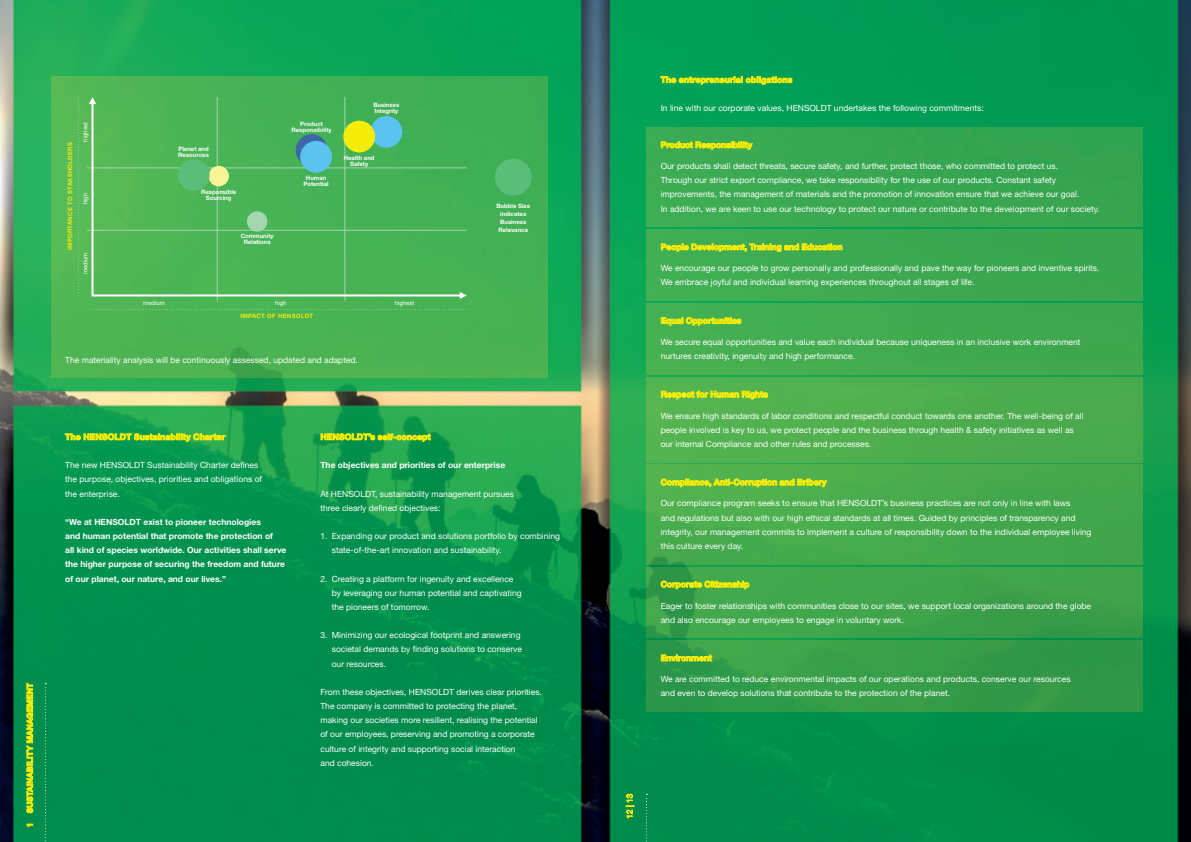
<style>
.page{position:relative;width:1191px;height:842px;background:#fff}
.page>*{position:absolute;margin:0;border:0;box-sizing:border-box;transform-origin:0 0}
.t1{font:8.5px/14.2px "Helvetica Neue LT Std";color:#fff}
.t2{font:700 8.5px/14.2px "Helvetica Neue LT Std";color:#fff}
.t3{font:700 8.5px "Helvetica Neue LT Std";color:#f5ec09}
.t4{font:700 8.5px "Helvetica Neue LT Std";letter-spacing:.02em;color:#f5ec09}
.t5{font:700 8px "Helvetica Neue LT Std";letter-spacing:.02em;color:#f5ec09}
.t6{font:700 6px/6px "Helvetica Neue LT Std";color:#fff;text-align:center}
.t7{font:700 6px "Helvetica Neue LT Std";letter-spacing:.05em;color:#f5ec09}
.t8{font:6px "Helvetica Neue LT Std";color:#fff}
</style>
<div class="page">
<img style="left:0;top:0;width:1191px;height:842px">
<svg style="left:45px;top:683px;width:1px;height:159px"></svg>
<svg style="left:646px;top:794px;width:1px;height:48px"></svg>
<img style="left:51px;top:77px;width:496px;height:300px">
<svg style="left:65px;top:433px;width:160px;height:8px"></svg>
<svg style="left:321px;top:433px;width:110px;height:8px"></svg>
<hr style="left:217px;top:97px;width:1px;height:204px;background:#a5d6ae">
<hr style="left:345px;top:97px;width:1px;height:204px;background:#a5d6ae">
<svg style="left:93px;top:309px;width:374px;height:1px"></svg>
<hr style="left:87px;top:230px;width:380px;height:1px;background:#a5d6ae">
<hr style="left:87px;top:168px;width:380px;height:1px;background:#a5d6ae">
<svg style="left:78px;top:97px;width:1px;height:199px"></svg>
<svg style="left:90px;top:98px;width:376px;height:199px;background:#4db458"></svg>
<svg style="left:89px;top:97px;width:7px;height:7px"></svg>
<svg style="left:460px;top:292px;width:7px;height:7px"></svg>
<div style="left:208px;top:166px;width:21px;height:20px;background:#faf499;border-radius:50%"></div>
<div style="left:178px;top:159px;width:31px;height:32px;background:#5bbd7a;border-radius:50%"></div>
<div style="left:247px;top:211px;width:20px;height:21px;background:#a5d6ae;border-radius:50%"></div>
<div style="left:296px;top:134px;width:31px;height:32px;background:#3d67a8;border-radius:50%"></div>
<div style="left:300px;top:141px;width:32px;height:32px;background:#5bc3ef;border-radius:50%"></div>
<div style="left:370px;top:116px;width:32px;height:32px;background:#5bc3ef;border-radius:50%"></div>
<div style="left:343px;top:121px;width:32px;height:31px;background:#f5ec09;border-radius:50%"></div>
<div style="left:646px;top:128px;width:496px;height:99px;background:#39a751"></div>
<div style="left:646px;top:230px;width:496px;height:70px;background:#3ca851"></div>
<div style="left:646px;top:303px;width:496px;height:71px;background:#41ab50"></div>
<div style="left:646px;top:377px;width:496px;height:85px;background:#4dae4e"></div>
<img style="left:646px;top:465px;width:496px;height:99px">
<img style="left:646px;top:567px;width:496px;height:71px">
<img style="left:646px;top:641px;width:496px;height:70px">
<svg style="left:661px;top:142px;width:91px;height:10px"></svg>
<svg style="left:661px;top:244px;width:181px;height:8px"></svg>
<svg style="left:661px;top:317px;width:80px;height:8px"></svg>
<svg style="left:661px;top:391px;width:106px;height:10px"></svg>
<svg style="left:661px;top:479px;width:165px;height:8px"></svg>
<svg style="left:661px;top:581px;width:88px;height:8px"></svg>
<svg style="left:661px;top:655px;width:51px;height:6px"></svg>
<svg style="left:660px;top:76px;width:132px;height:8px"></svg>
<svg style="left:27px;top:824px;width:6px;height:3px"></svg>
<svg style="left:27px;top:683px;width:6px;height:130px"></svg>
<div style="left:495px;top:159px;width:36px;height:37px;background:#5bbd7a;border-radius:50%"></div>
<svg style="left:626px;top:794px;width:8px;height:24px"></svg>
<p class="t5" style="left:25px;top:827px;width:146px;rotate:-90deg">1 SUSTAINABILITY MANAGEMENT</p>
<p class="t7" style="left:66px;top:250px;width:110px;rotate:-90deg">IMPORTANCE TO STAKEHOLDERS</p>
<p class="t8" style="left:82px;top:142px;width:21px;rotate:-90deg">highest</p>
<p class="t8" style="left:82px;top:204px;width:13px;rotate:-90deg">high</p>
<p class="t8" style="left:82px;top:274px;width:23px;rotate:-90deg">medium</p>
<p class="t6" style="left:178px;top:145px;width:32px;text-align:left">Planet and<br>Resources</p>
<p class="t6" style="left:201px;top:188px;width:37px">Responsible<br>Sourcing</p>
<p class="t6" style="left:241px;top:233px;width:34px">Community<br>Relations</p>
<p class="t6" style="left:291px;top:120px;width:42px">Product<br>Responsibility</p>
<p class="t6" style="left:303px;top:175px;width:27px">Human<br>Potential</p>
<p class="t6" style="left:373px;top:102px;width:27px;text-align:left">Business<br>Integrity</p>
<p class="t6" style="left:344px;top:154px;width:32px">Health and<br>Safety</p>
<p class="t8" style="left:143px;top:299px;width:23px">medium</p>
<p class="t8" style="left:275px;top:299px;width:13px">high</p>
<p class="t8" style="left:395px;top:299px;width:21px">highest</p>
<p class="t7" style="left:240px;top:312px;width:74px">IMPACT OF HENSOLDT</p>
<p class="t1" style="left:65px;top:353px;width:294px">The materiality analysis will be continuously assessed, updated and adapted.</p>
<p class="t6" style="left:496px;top:202px;width:35px;line-height:8px">Bubble Size indicates<br>Business<br>Relevance</p>
<p class="t4" style="left:65px;top:431px;width:161px">The HENSOLDT Sustainability Charter</p>
<p class="t1" style="left:65px;top:458px;width:198px">The new HENSOLDT Sustainability Charter defines the purpose, objectives, priorities and obligations of the enterprise.</p>
<p class="t2" style="left:65px;top:514px;width:223px">“We at HENSOLDT exist to pioneer technologies<br>and human potential that promote the protection of<br>all kind of species worldwide. Our activities shall serve the higher purpose of securing the freedom and future of our planet, our nature, and our lives.”</p>
<p class="t4" style="left:320px;top:431px;width:112px">HENSOLDT’s self-concept</p>
<p class="t2" style="left:320px;top:458px;width:186px">The objectives and priorities of our enterprise</p>
<p class="t1" style="left:320px;top:486px;width:195px">At HENSOLDT, sustainability management pursues three clearly defined objectives:</p>
<p class="t1" style="left:332px;top:529px;width:230px;text-indent:-11px">1. Expanding our product and solutions portfolio by combining state-of-the-art innovation and sustainability.</p>
<p class="t1" style="left:332px;top:571px;width:191px;text-indent:-11px">2. Creating a platform for ingenuity and excellence by leveraging our human potential and captivating the pioneers of tomorrow.</p>
<p class="t1" style="left:332px;top:628px;width:192px;text-indent:-11px">3. Minimizing our ecological footprint and answering societal demands by finding solutions to conserve our resources.</p>
<p class="t1" style="left:320px;top:685px;width:223px">From these objectives, HENSOLDT derives clear priorities.<br>The company is committed to protecting the planet, making our societies more resilient, realising the potential of our employees, preserving and promoting a corporate culture of integrity and supporting social interaction<br>and cohesion.</p>
<p class="t4" style="left:660px;top:74px;width:133px">The entrepreneurial obligations</p>
<p class="t1" style="left:660px;top:101px;width:324px">In line with our corporate values, HENSOLDT undertakes the following commitments:</p>
<p class="t3" style="left:660px;top:140px;width:93px">Product Responsibility</p>
<p class="t1" style="left:660px;top:159px;width:440px">Our products shall detect threats, secure safety, and further, protect those, who committed to protect us.<br>Through our strict export compliance, we take responsibility for the use of our products. Constant safety improvements, the management of materials and the promotion of innovation ensure that we achieve our goal.<br>In addition, we are keen to use our technology to protect our nature or contribute to the development of our society.</p>
<p class="t3" style="left:660px;top:242px;width:183px">People Development, Training and Education</p>
<p class="t1" style="left:660px;top:261px;width:440px">We encourage our people to grow personally and professionally and pave the way for pioneers and inventive spirits.<br>We embrace joyful and individual learning experiences throughout all stages of life.</p>
<p class="t3" style="left:660px;top:315px;width:82px">Equal Opportunities</p>
<p class="t1" style="left:660px;top:334px;width:421px">We secure equal opportunities and value each individual because uniqueness in an inclusive work environment nurtures creativity, ingenuity and high performance.</p>
<p class="t3" style="left:660px;top:389px;width:109px">Respect for Human Rights</p>
<p class="t1" style="left:660px;top:408px;width:424px">We ensure high standards of labor conditions and respectful conduct towards one another. The well-being of all people involved is key to us, we protect people and the business through health &amp; safety initiatives as well as our internal Compliance and other rules and processes.</p>
<p class="t3" style="left:660px;top:477px;width:167px">Compliance, Anti-Corruption and Bribery</p>
<p class="t1" style="left:660px;top:496px;width:432px">Our compliance program seeks to ensure that HENSOLDT’s business practices are not only in line with laws<br>and regulations but also with our high ethical standards at all times. Guided by principles of transparency and integrity, our management commits to implement a culture of responsibility down to the individual employee living this culture every day.</p>
<p class="t3" style="left:660px;top:579px;width:90px">Corporate Citizenship</p>
<p class="t1" style="left:660px;top:598px;width:432px">Eager to foster relationships with communities close to our sites, we support local organizations around the globe and also encourage our employees to engage in voluntary work.</p>
<p class="t3" style="left:660px;top:653px;width:53px">Environment</p>
<p class="t1" style="left:660px;top:672px;width:411px">We are committed to reduce environmental impacts of our operations and products, conserve our resources and even to develop solutions that contribute to the protection of the planet.</p>
</div>
